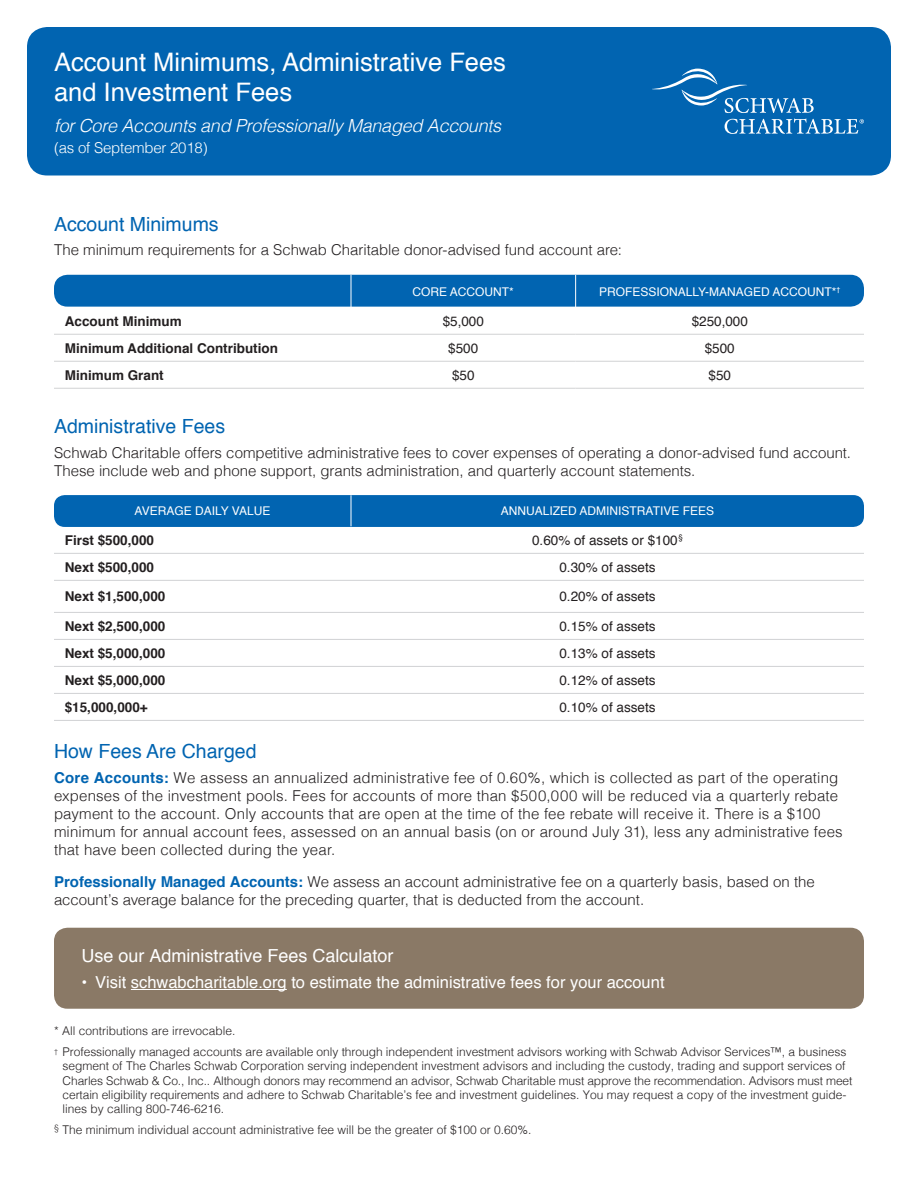
<style>
.page{position:relative;width:918px;height:1188px;background:#fff}
.page>*{position:absolute;margin:0;border:0;box-sizing:border-box;transform-origin:0 0}
.t1{font:25.5px/30.6px "Helvetica";color:#fff}
.Body-Subheads{font:19.5px "Helvetica";color:#0164b1}
._3__Body{font:italic 300 18px "Helvetica";letter-spacing:-.015em;color:#fff}
.Body-Subheads-2{font:18px "Helvetica";color:#fff}
.Bodycopy{font:16.5px "Helvetica";color:#fff}
.Bodycopy-2{font:300 15px/18px "Helvetica";color:#231f20}
._3__Body-2{font:300 15px "Helvetica";letter-spacing:-.015em;color:#fff}
.t2{font:700 13.5px "Helvetica";color:#231f20}
.t3{font:13.5px "Helvetica";color:#231f20}
.footnotes{font:300 12px/14.2px "Helvetica";color:#231f20}
.t4{font:12px "Helvetica";color:#fff}
.Body-Subheads-3{font:300 12px "Helvetica";color:#231f20}
.s1{font-weight:700;color:#0164b1}
</style>
<div class="page">
<div style="left:54px;top:928px;width:810px;height:81px;background:#8a7966;border-radius:14px"></div>
<hr style="left:131px;top:989px;width:156px;height:1px;background:#fff">
<div style="left:27px;top:27px;width:864px;height:149px;background:#0164b1;border-radius:20px"></div>
<svg style="left:652px;top:68px;width:162px;height:45px"></svg>
<svg style="left:725px;top:119px;width:139px;height:15px"></svg>
<div style="left:54px;top:495px;width:810px;height:32px;background:#0164b1;border-radius:11px"></div>
<div style="left:54px;top:275px;width:810px;height:32px;background:#0164b1;border-radius:14px"></div>
<hr style="left:54px;top:334px;width:297px;height:1px;background:#d1d2d4">
<hr style="left:351px;top:334px;width:225px;height:1px;background:#d1d2d4">
<hr style="left:576px;top:334px;width:288px;height:1px;background:#d1d2d4">
<hr style="left:54px;top:361px;width:297px;height:1px;background:#d1d2d4">
<hr style="left:351px;top:361px;width:225px;height:1px;background:#d1d2d4">
<hr style="left:576px;top:361px;width:288px;height:1px;background:#d1d2d4">
<hr style="left:54px;top:388px;width:297px;height:1px;background:#d1d2d4">
<hr style="left:351px;top:388px;width:225px;height:1px;background:#d1d2d4">
<hr style="left:576px;top:388px;width:288px;height:1px;background:#d1d2d4">
<hr style="left:351px;top:275px;width:1px;height:32px;background:#fff">
<hr style="left:575px;top:275px;width:1px;height:32px;background:#fff">
<hr style="left:351px;top:495px;width:1px;height:31px;background:#fff">
<hr style="left:54px;top:553px;width:297px;height:1px;background:#d1d2d4">
<hr style="left:351px;top:553px;width:513px;height:1px;background:#d1d2d4">
<hr style="left:54px;top:580px;width:297px;height:1px;background:#d1d2d4">
<hr style="left:351px;top:580px;width:513px;height:1px;background:#d1d2d4">
<hr style="left:54px;top:612px;width:297px;height:1px;background:#d1d2d4">
<hr style="left:351px;top:612px;width:513px;height:1px;background:#d1d2d4">
<hr style="left:54px;top:639px;width:297px;height:1px;background:#d1d2d4">
<hr style="left:351px;top:639px;width:513px;height:1px;background:#d1d2d4">
<hr style="left:54px;top:666px;width:297px;height:1px;background:#d1d2d4">
<hr style="left:351px;top:666px;width:513px;height:1px;background:#d1d2d4">
<hr style="left:54px;top:693px;width:297px;height:1px;background:#d1d2d4">
<hr style="left:351px;top:693px;width:513px;height:1px;background:#d1d2d4">
<hr style="left:54px;top:720px;width:297px;height:1px;background:#d1d2d4">
<hr style="left:351px;top:720px;width:513px;height:1px;background:#d1d2d4">
<p class="t1" style="left:54px;top:47px;width:454px">Account Minimums, Administrative Fees and Investment Fees</p>
<p class="_3__Body" style="left:54px;top:110px;width:449px">for Core Accounts and Professionally Managed Accounts</p>
<p class="_3__Body-2" style="left:54px;top:135px;width:155px">(as of September 2018)</p>
<p class="Body-Subheads" style="left:54px;top:209px;width:166px">Account Minimums</p>
<p class="Bodycopy-2" style="left:54px;top:240px;width:569px">The minimum requirements for a Schwab Charitable donor-advised fund account are:</p>
<p class="t4" style="left:413px;top:282px;width:103px">CORE ACCOUNT*</p>
<p class="t4" style="left:599px;top:282px;width:243px">PROFESSIONALLY-MANAGED ACCOUNT*<sup>†</sup></p>
<p class="t2" style="left:65px;top:310px;width:119px">Account Minimum</p>
<p class="t3" style="left:443px;top:311px;width:43px">$5,000</p>
<p class="t3" style="left:692px;top:311px;width:58px">$250,000</p>
<p class="t2" style="left:65px;top:337px;width:215px">Minimum Additional Contribution</p>
<p class="t3" style="left:448px;top:338px;width:32px">$500</p>
<p class="t3" style="left:705px;top:338px;width:32px">$500</p>
<p class="t2" style="left:65px;top:364px;width:101px">Minimum Grant</p>
<p class="t3" style="left:452px;top:365px;width:24px">$50</p>
<p class="t3" style="left:709px;top:365px;width:24px">$50</p>
<p class="Body-Subheads" style="left:54px;top:411px;width:173px">Administrative Fees</p>
<p class="Bodycopy-2" style="left:54px;top:442px;width:799px">Schwab Charitable offers competitive administrative fees to cover expenses of operating a donor-advised fund account.<br>These include web and phone support, grants administration, and quarterly account statements.</p>
<p class="t4" style="left:135px;top:502px;width:137px">AVERAGE DAILY VALUE</p>
<p class="t4" style="left:501px;top:502px;width:215px">ANNUALIZED ADMINISTRATIVE FEES</p>
<p class="t2" style="left:65px;top:529px;width:91px">First $500,000</p>
<p class="t3" style="left:532px;top:530px;width:152px">0.60% of assets or $100<sup>§</sup></p>
<p class="t2" style="left:65px;top:556px;width:91px">Next $500,000</p>
<p class="t3" style="left:559px;top:557px;width:98px">0.30% of assets</p>
<p class="t2" style="left:65px;top:586px;width:102px">Next $1,500,000</p>
<p class="t3" style="left:559px;top:586px;width:98px">0.20% of assets</p>
<p class="t2" style="left:65px;top:615px;width:102px">Next $2,500,000</p>
<p class="t3" style="left:559px;top:616px;width:98px">0.15% of assets</p>
<p class="t2" style="left:65px;top:642px;width:102px">Next $5,000,000</p>
<p class="t3" style="left:559px;top:643px;width:98px">0.13% of assets</p>
<p class="t2" style="left:65px;top:669px;width:102px">Next $5,000,000</p>
<p class="t3" style="left:559px;top:670px;width:98px">0.12% of assets</p>
<p class="t2" style="left:65px;top:696px;width:84px">$15,000,000+</p>
<p class="t3" style="left:559px;top:697px;width:98px">0.10% of assets</p>
<p class="Body-Subheads" style="left:54px;top:737px;width:204px">How Fees Are Charged</p>
<p class="Bodycopy-2" style="left:54px;top:768px;width:790px"><span class="s1">Core Accounts:</span> We assess an annualized administrative fee of 0.60%, which is collected as part of the operating expenses of the investment pools. Fees for accounts of more than $500,000 will be reduced via a quarterly rebate payment to the account. Only accounts that are open at the time of the fee rebate will receive it. There is a $100 minimum for annual account fees, assessed on an annual basis (on or around July 31), less any administrative fees that have been collected during the year.</p>
<p class="Bodycopy-2" style="left:54px;top:871px;width:762px"><span class="s1">Professionally Managed Accounts:</span> We assess an account administrative fee on a quarterly basis, based on the account’s average balance for the preceding quarter, that is deducted from the account.</p>
<p class="Body-Subheads-2" style="left:82px;top:941px;width:314px">Use our Administrative Fees Calculator</p>
<p class="Bodycopy" style="left:82px;top:970px;width:585px">• Visit schwabcharitable.org to estimate the administrative fees for your account</p>
<p class="Body-Subheads-3" style="left:54px;top:1021px;width:183px">* All contributions are irrevocable.</p>
<p class="footnotes" style="left:63px;top:1044px;width:791px;text-indent:-9px"><sup>†</sup> Professionally managed accounts are available only through independent investment advisors working with Schwab Advisor Services™, a business segment of The Charles Schwab Corporation serving independent investment advisors and including the custody, trading and support services of Charles Schwab &amp; Co., Inc.. Although donors may recommend an advisor, Schwab Charitable must approve the recommendation. Advisors must meet certain eligibility requirements and adhere to Schwab Charitable’s fee and investment guidelines. You may request a copy of the investment guide&shy;lines by calling 800-746-6216.</p>
<p class="footnotes" style="left:54px;top:1122px;width:479px"><sup>§</sup> The minimum individual account administrative fee will be the greater of $100 or 0.60%.</p>
</div>
